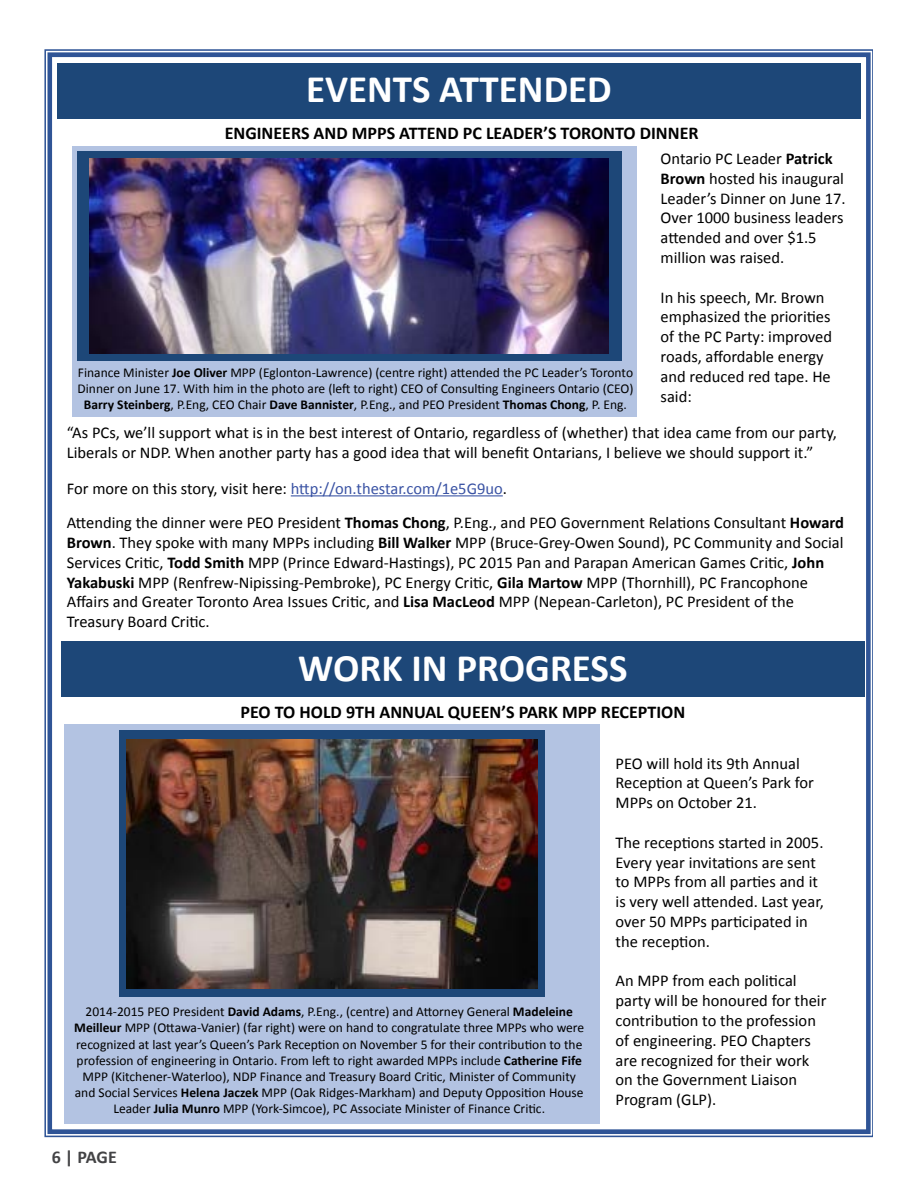
<style>
.page{position:relative;width:918px;height:1188px;background:#fff}
.page>*{position:absolute;margin:0;border:0;box-sizing:border-box;transform-origin:0 0}
.t1{font:700 39px "Calibri";color:#fff}
.t2{font:700 18px "Calibri";color:#000}
.t3{font:700 18px "Calibri";color:#434345}
.t4{font:16.5px/19.8px "Calibri";color:#000}
.t5{font:13.5px/16.2px "Calibri";color:#000;text-align:center}
.s1{font-weight:700}
.s2{color:#3a53a4}
</style>
<div class="page">
<div style="left:64px;top:724px;width:535px;height:400px;background:#b3c3e2"></div>
<div style="left:119px;top:731px;width:426px;height:266px;background:#1d4778"></div>
<div style="left:47px;top:52px;width:824px;height:1082px;border:5px solid #2f5496"></div>
<div style="left:61px;top:642px;width:804px;height:55px;background:#1d4778"></div>
<img style="left:126px;top:739px;width:411px;height:249px">
<div style="left:57px;top:63px;width:804px;height:55px;background:#1d4778"></div>
<div style="left:72px;top:146px;width:564px;height:271px;background:#b3c3e2"></div>
<div style="left:78px;top:152px;width:544px;height:209px;background:#1d4778"></div>
<img style="left:90px;top:159px;width:518px;height:195px">
<hr style="left:291px;top:495px;width:212px;height:1px;background:#3a53a4">
<h1 class="t1" style="left:306px;top:64px;width:307px">EVENTS ATTENDED</h1>
<p class="t2" style="left:225px;top:122px;width:475px">ENGINEERS AND MPPS ATTEND PC LEADER’S TORONTO DINNER</p>
<p class="t4" style="left:661px;top:149px;width:187px">Ontario PC Leader <span class="s1">Patrick<br>Brown</span> hosted his inaugural<br>Leader’s Dinner on June 17.<br>Over 1000 business leaders attended and over $1.5 million was raised.</p>
<p class="t4" style="left:661px;top:287px;width:173px">In his speech, Mr. Brown emphasized the priorities of the PC Party: improved roads, affordable energy and reduced red tape. He said:</p>
<p class="t4" style="left:67px;top:423px;width:772px">“As PCs, we’ll support what is in the best interest of Ontario, regardless of (whether) that idea came from our party,<br>Liberals or NDP. When another party has a good idea that will benefit Ontarians, I believe we should support it.”</p>
<p class="t4" style="left:67px;top:472px;width:779px;line-height:34.2px">For more on this story, visit here: <span class="s2">http://on.thestar.com/1e5G9uo</span>.<br>Attending the dinner were PEO President <span class="s1">Thomas Chong</span>, P.Eng., and PEO Government Relations Consultant <span class="s1">Howard</span></p>
<p class="t4" style="left:67px;top:533px;width:778px"><span class="s1">Brown</span>. They spoke with many MPPs including <span class="s1">Bill Walker</span> MPP (Bruce-Grey-Owen Sound), PC Community and Social Services Critic, <span class="s1">Todd Smith</span> MPP (Prince Edward-Hastings), PC 2015 Pan and Parapan American Games Critic, <span class="s1">John Yakabuski</span> MPP (Renfrew-Nipissing-Pembroke), PC Energy Critic, <span class="s1">Gila Martow</span> MPP (Thornhill), PC Francophone Affairs and Greater Toronto Area Issues Critic, and <span class="s1">Lisa MacLeod</span> MPP (Nepean-Carleton), PC President of the Treasury Board Critic.</p>
<p class="t5" style="left:78px;top:364px;width:557px">Finance Minister <span class="s1">Joe Oliver</span> MPP (Eglonton-Lawrence) (centre right) attended the PC Leader’s Toronto<br>Dinner on June 17. With him in the photo are (left to right) CEO of Consulting Engineers Ontario (CEO)<br><span class="s1">Barry Steinberg</span>, P.Eng, CEO Chair <span class="s1">Dave Bannister</span>, P.Eng., and PEO President <span class="s1">Thomas Chong</span>, P. Eng.</p>
<h1 class="t1" style="left:298px;top:643px;width:331px">WORK IN PROGRESS</h1>
<p class="t2" style="left:241px;top:700px;width:446px">PEO TO HOLD 9TH ANNUAL QUEEN’S PARK MPP RECEPTION</p>
<p class="t4" style="left:616px;top:753px;width:200px">PEO will hold its 9th Annual<br>Reception at Queen’s Park for<br>MPPs on October 21.</p>
<p class="t4" style="left:616px;top:833px;width:210px">The receptions started in 2005.<br>Every year invitations are sent to MPPs from all parties and it is very well attended. Last year, over 50 MPPs participated in the reception.</p>
<p class="t4" style="left:616px;top:971px;width:212px">An MPP from each political party will be honoured for their contribution to the profession of engineering. PEO Chapters are recognized for their work on the Government Liaison<br>Program (GLP).</p>
<p class="t5" style="left:74px;top:1004px;width:511px">2014-2015 PEO President <span class="s1">David Adams</span>, P.Eng., (centre) and Attorney General <span class="s1">Madeleine Meilleur</span> MPP (Ottawa-Vanier) (far right) were on hand to congratulate three MPPs who were recognized at last year’s Queen’s Park Reception on November 5 for their contribution to the profession of engineering in Ontario. From left to right awarded MPPs include <span class="s1">Catherine Fife </span>MPP (Kitchener-Waterloo), NDP Finance and Treasury Board Critic, Minister of Community and Social Services <span class="s1">Helena Jaczek</span> MPP (Oak Ridges-Markham) and Deputy Opposition House Leader <span class="s1">Julia Munro</span> MPP (York-Simcoe), PC Associate Minister of Finance Critic.</p>
<p class="t3" style="left:52px;top:1146px;width:67px">6 | PAGE</p>
</div>
